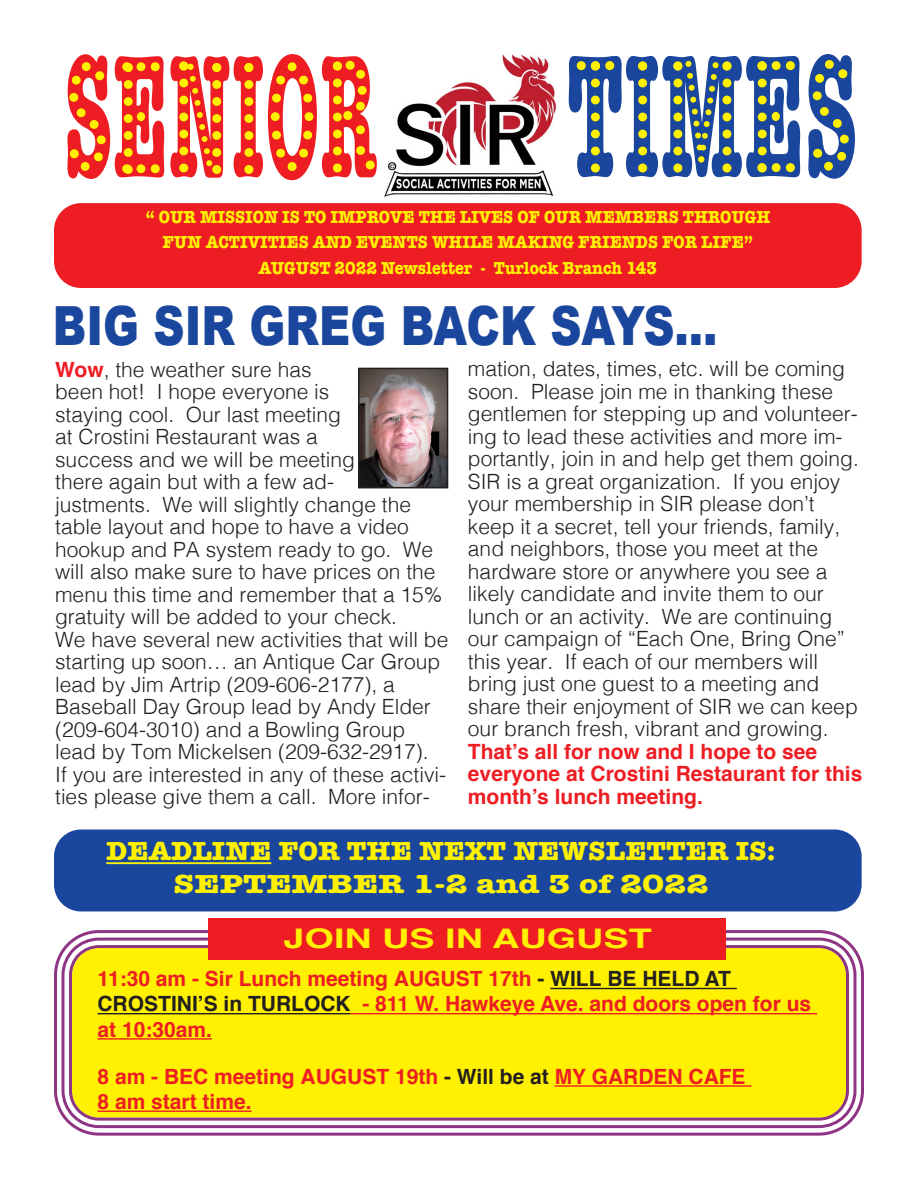
<style>
.page{position:relative;width:918px;height:1188px;background:#fff}
.page>*{position:absolute;margin:0;border:0;box-sizing:border-box;transform-origin:0 0}
.t1{font:700 condensed 180px "American Typewriter";color:#ee1d23;scale:.55 1}
.t2{font:900 54px "Arial";color:#1a479d;scale:.8 1}
.t3{font:700 27px/32.4px "American Typewriter";color:#fff101;text-align:center;scale:1.05 1}
.t4{font:700 27px "Helvetica";color:#fff101;scale:1.4 1}
.t5{font:300 21px/22.5px "Helvetica";color:#231f20}
.t6{font:700 21px/25.2px "Helvetica";color:#ee1d23}
.t7{font:700 18px/25.5px "American Typewriter";color:#fff101;text-align:center;scale:.9 1}
.s1{color:#1a479d}
.s2{font-weight:700;color:#ee1d23}
.s3{color:#231f20}
</style>
<div class="page">
<img style="left:385px;top:54px;width:171px;height:143px">
<div style="left:54px;top:203px;width:808px;height:85px;background:#ee1d23;border-radius:27px"></div>
<svg style="left:54px;top:930px;width:810px;height:206px"></svg>
<svg style="left:60px;top:936px;width:798px;height:194px"></svg>
<div style="left:68px;top:944px;width:783px;height:178px;background:#fff101"></div>
<div style="left:54px;top:829px;width:808px;height:82px;background:#1a479d;border-radius:27px"></div>
<hr style="left:106px;top:862px;width:165px;height:2px;background:#fff101">
<div style="left:208px;top:918px;width:518px;height:42px;background:#ee1d23"></div>
<hr style="left:550px;top:988px;width:187px;height:1px;background:#231f20">
<hr style="left:98px;top:1013px;width:253px;height:1px;background:#231f20">
<hr style="left:351px;top:1013px;width:460px;height:1px;background:#ee1d23">
<hr style="left:98px;top:1038px;width:114px;height:2px;background:#ee1d23">
<hr style="left:555px;top:1085px;width:197px;height:2px;background:#ee1d23">
<hr style="left:98px;top:1111px;width:154px;height:1px;background:#ee1d23">
<svg style="left:244px;top:63px;width:9px;height:111px"></svg>
<svg style="left:638px;top:62px;width:9px;height:110px"></svg>
<svg style="left:270px;top:62px;width:44px;height:109px"></svg>
<svg style="left:577px;top:61px;width:37px;height:111px"></svg>
<svg style="left:122px;top:62px;width:38px;height:112px"></svg>
<svg style="left:757px;top:61px;width:38px;height:111px"></svg>
<svg style="left:673px;top:60px;width:58px;height:112px"></svg>
<svg style="left:179px;top:61px;width:42px;height:113px"></svg>
<svg style="left:69px;top:62px;width:37px;height:109px"></svg>
<svg style="left:812px;top:60px;width:37px;height:111px"></svg>
<svg style="left:333px;top:60px;width:42px;height:113px"></svg>
<div style="left:772px;top:112px;width:8px;height:9px;background:#fff101;border-radius:50%"></div>
<div style="left:137px;top:112px;width:8px;height:9px;background:#fff101;border-radius:50%"></div>
<img style="left:361px;top:371px;width:84px;height:114px">
<div style="left:358px;top:368px;width:90px;height:120px;border:2px solid #231f20"></div>
<h1 class="t1" style="left:64px;top:10px;width:1444px">SENIOR <span class="s1">TIMES</span></h1>
<p class="t7" style="left:145px;top:204px;width:696px">“ OUR MISSION IS TO IMPROVE THE LIVES OF OUR MEMBERS THROUGH<br>FUN ACTIVITIES AND EVENTS WHILE MAKING FRIENDS FOR LIFE”<br>AUGUST 2022 Newsletter - Turlock Branch 143</p>
<h2 class="t2" style="left:53px;top:285px;width:833px">BIG SIR GREG BACK SAYS...</h2>
<p class="t5" style="left:55px;top:360px;width:395px"><span class="s2">Wow</span>, the weather sure has<br>been hot! I hope everyone is<br>staying cool. Our last meeting<br>at Crostini Restaurant was a<br>success and we will be meeting<br>there again but with a few ad-<br>justments. We will slightly change the table layout and hope to have a video hookup and PA system ready to go. We will also make sure to have prices on the menu this time and remember that a 15% gratuity will be added to your check.<br>We have several new activities that will be starting up soon… an Antique Car Group lead by Jim Artrip (209-606-2177), a Baseball Day Group lead by Andy Elder (209-604-3010) and a Bowling Group lead by Tom Mickelsen (209-632-2917).<br>If you are interested in any of these activi&shy;ties please give them a call. More infor-</p>
<p class="t5" style="left:468px;top:359px;width:392px">mation, dates, times, etc. will be coming soon. Please join me in thanking these gentlemen for stepping up and volunteer&shy;ing to lead these activities and more im&shy;portantly, join in and help get them going.<br>SIR is a great organization. If you enjoy your membership in SIR please don’t keep it a secret, tell your friends, family, and neighbors, those you meet at the hardware store or anywhere you see a likely candidate and invite them to our lunch or an activity. We are continuing our campaign of “Each One, Bring One” this year. If each of our members will bring just one guest to a meeting and share their enjoyment of SIR we can keep our branch fresh, vibrant and growing.</p>
<p class="t6" style="left:468px;top:742px;width:396px;line-height:22.5px">That’s all for now and I hope to see everyone at Crostini Restaurant for this month’s lunch meeting.</p>
<p class="t3" style="left:106px;top:835px;width:639px">DEADLINE FOR THE NEXT NEWSLETTER IS:<br>SEPTEMBER 1-2 and 3 of 2022</p>
<p class="t4" style="left:284px;top:927px;width:265px">JOIN US IN AUGUST</p>
<p class="t6" style="left:98px;top:968px;width:715px">11:30 am - Sir Lunch meeting AUGUST 17th <span class="s3">- WILL BE HELD AT<br>CROSTINI’S in TURLOCK</span> - 811 W. Hawkeye Ave. and doors open for us at 10:30am.</p>
<p class="t6" style="left:98px;top:1065px;width:650px">8 am - BEC meeting AUGUST 19th <span class="s3">- Will be at</span> MY GARDEN CAFE<br>8 am start time.</p>
</div>
